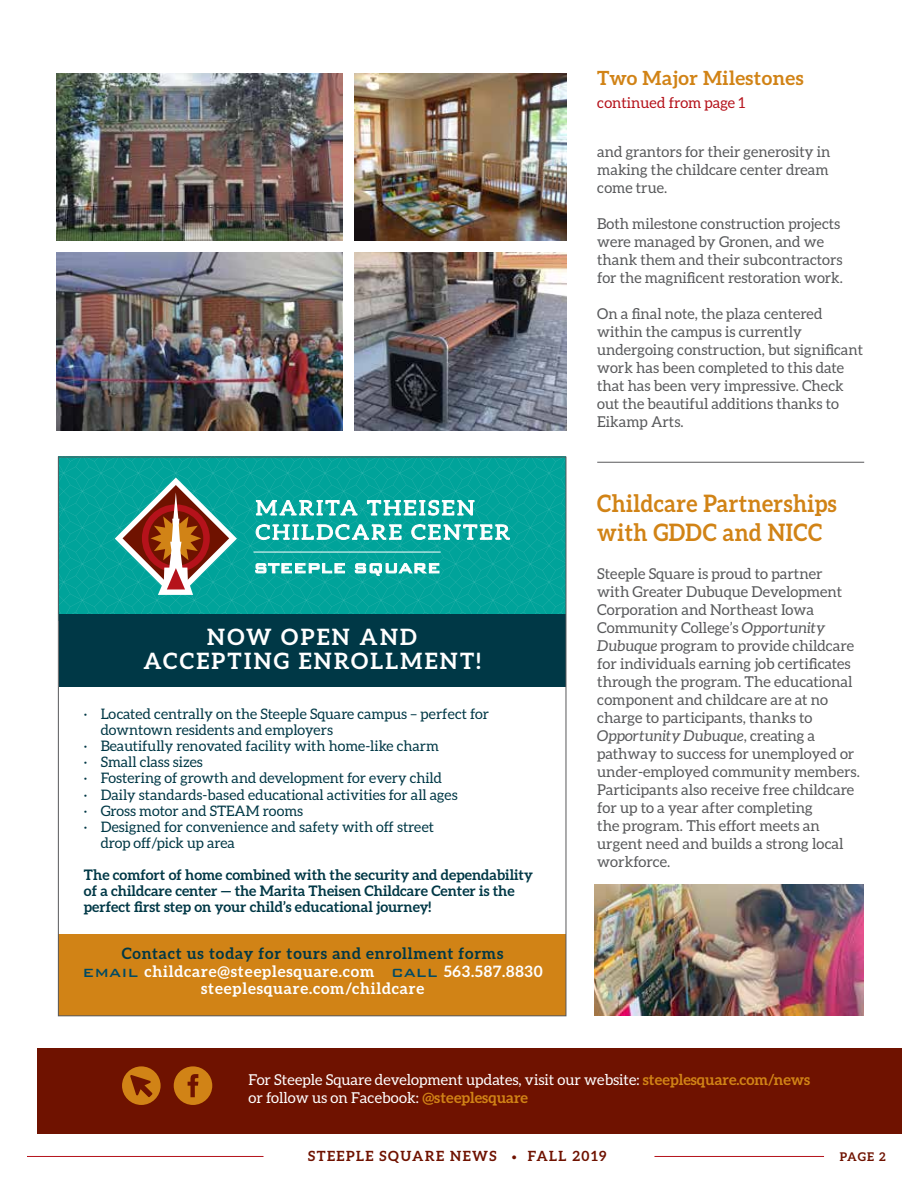
<style>
.page{position:relative;width:918px;height:1188px;background:#fff}
.page>*{position:absolute;margin:0;border:0;box-sizing:border-box;transform-origin:0 0}
.t1{font:700 24px/28.8px "Aleo";letter-spacing:.02em;color:#d18316;scale:.92 1}
.t2{font:700 22.5px/24.2px "Aleo";letter-spacing:.1em;color:#fff;text-align:center}
.t3{font:700 19.5px "Aleo";letter-spacing:.02em;color:#d18316}
.t4{font:700 15.75px/17.7px "Aleo";letter-spacing:.05em;color:#fff;text-align:center}
.t5{font:15px/18px "Aleo";color:#58595b}
.t6{font:15px/18px "Aleo";color:#fff}
.t7{font:15px "Aleo";color:#b5121b}
.t8{font:14.4px "Aleo";color:#003846}
.t9{font:700 14.4px/16px "Aleo";color:#003846}
.t10{font:700 14.1px "Aleo";letter-spacing:.1em;color:#6f1200}
.t11{font:700 12px "Aleo";color:#6f1200}
.s1{color:#003846}
.s2{font-family:"Bank Gothic BT";font-weight:500;font-size:15.9px;color:#004a64}
.s3{font-style:italic}
.s4{font-weight:700;color:#d18316}
.s5{font-size:8.85px}
</style>
<div class="page">
<hr style="left:27px;top:1156px;width:237px;height:1px;background:#b5121b">
<div style="left:38px;top:1048px;width:864px;height:86px;background:#6f1200"></div>
<svg style="left:122px;top:1066px;width:39px;height:39px"></svg>
<svg style="left:174px;top:1066px;width:38px;height:39px"></svg>
<hr style="left:597px;top:462px;width:267px;height:1px;background:#58595b">
<img style="left:56px;top:253px;width:286px;height:178px">
<img style="left:56px;top:73px;width:286px;height:168px">
<img style="left:355px;top:253px;width:212px;height:178px">
<svg style="left:60px;top:459px;width:504px;height:155px;background:#03a49b"></svg>
<div style="left:59px;top:614px;width:506px;height:73px;background:#003846"></div>
<svg style="left:115px;top:478px;width:122px;height:117px"></svg>
<svg style="left:255px;top:563px;width:90px;height:10px"></svg>
<svg style="left:355px;top:563px;width:84px;height:13px"></svg>
<hr style="left:254px;top:552px;width:187px;height:1px;background:#fff">
<svg style="left:256px;top:500px;width:101px;height:15px"></svg>
<svg style="left:367px;top:500px;width:107px;height:16px"></svg>
<svg style="left:256px;top:524px;width:145px;height:16px"></svg>
<svg style="left:411px;top:524px;width:99px;height:16px"></svg>
<div style="left:58px;top:934px;width:508px;height:82px;background:#d18316"></div>
<img style="left:355px;top:73px;width:212px;height:168px">
<img style="left:594px;top:885px;width:270px;height:130px">
<hr style="left:654px;top:1156px;width:170px;height:1px;background:#b5121b">
<h3 class="t3" style="left:597px;top:67px;width:208px">Two Major Milestones</h3>
<p class="t7" style="left:597px;top:94px;width:150px">continued from page 1</p>
<p class="t5" style="left:597px;top:143px;width:235px;text-align:justify">and grantors for their generosity in making the childcare center dream come true.</p>
<p class="t5" style="left:597px;top:215px;width:247px">Both milestone construction projects were managed by Gronen, and we thank them and their subcontractors for the magnificent restoration work.</p>
<p class="t5" style="left:597px;top:305px;width:268px">On a final note, the plaza centered within the campus is currently undergoing construction, but significant work has been completed to this date that has been very impressive. Check out the beautiful additions thanks to Eikamp Arts.</p>
<h2 class="t2" style="left:144px;top:624px;width:339px">NOW OPEN AND<br>ACCEPTING ENROLLMENT!</h2>
<p class="t8" style="left:84px;top:706px;width:407px">· Located centrally on the Steeple Square campus – perfect for</p>
<p class="t8" style="left:101px;top:722px;width:234px">downtown residents and employers</p>
<p class="t8" style="left:84px;top:738px;width:357px">· Beautifully renovated facility with home-like charm</p>
<p class="t8" style="left:84px;top:754px;width:120px">· Small class sizes</p>
<p class="t8" style="left:84px;top:770px;width:359px">· Fostering of growth and development for every child</p>
<p class="t8" style="left:84px;top:786px;width:375px">· Daily standards-based educational activities for all ages</p>
<p class="t8" style="left:84px;top:802px;width:221px">· Gross motor and STEAM rooms</p>
<p class="t8" style="left:84px;top:818px;width:352px">· Designed for convenience and safety with off street</p>
<p class="t8" style="left:101px;top:835px;width:136px">drop off/pick up area</p>
<p class="t9" style="left:84px;top:866px;width:450px">The comfort of home combined with the security and dependability of a childcare center — the Marita Theisen Childcare Center is the perfect first step on your child’s educational journey!</p>
<p class="t4" style="left:83px;top:944px;width:462px"><span class="s1">Contact us today for tours and enrollment forms<br></span><span class="s2">EMAIL</span> childcare@steeplesquare.com <span class="s2">CALL</span> 563.587.8830 steeplesquare.com/childcare</p>
<h1 class="t1" style="left:597px;top:488px;width:262px">Childcare Partnerships with GDDC and NICC</h1>
<p class="t5" style="left:597px;top:565px;width:264px">Steeple Square is proud to partner<br>with Greater Dubuque Development Corporation and Northeast Iowa Community College’s <span class="s3">Opportunity Dubuque</span> program to provide childcare for individuals earning job certificates through the program. The educational component and childcare are at no charge to participants, thanks to <span class="s3">Opportunity Dubuque</span>, creating a pathway to success for unemployed or under-employed community members.<br>Participants also receive free childcare for up to a year after completing<br>the program. This effort meets an urgent need and builds a strong local workforce.</p>
<p class="t6" style="left:248px;top:1071px;width:563px">For Steeple Square development updates, visit our website: <span class="s4">steeplesquare.com/news </span>or follow us on Facebook: <span class="s4">@steeplesquare</span></p>
<p class="t10" style="left:308px;top:1148px;width:300px">STEEPLE SQUARE NEWS <span class="s5">•</span> FALL 2019</p>
<p class="t11" style="left:840px;top:1150px;width:47px">PAGE 2</p>
</div>
